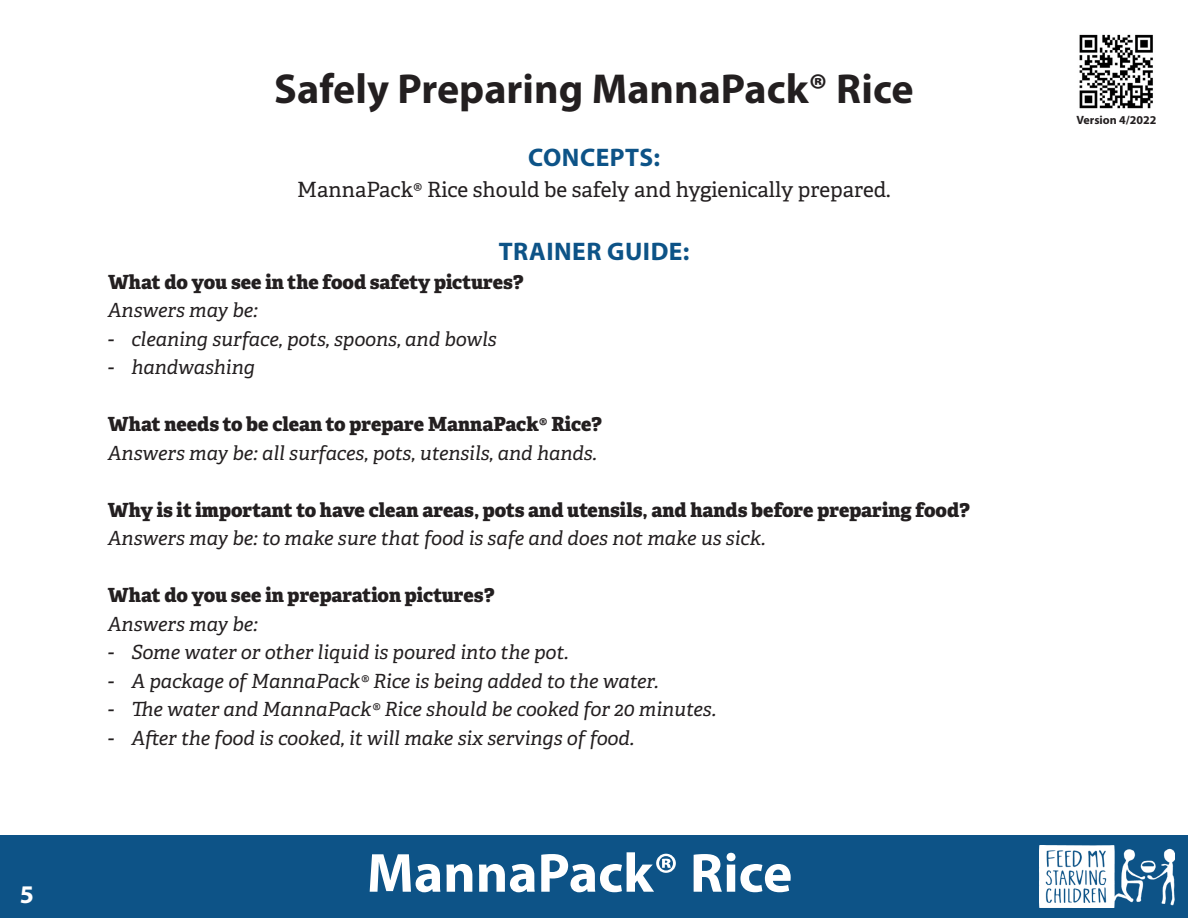
<style>
.page{position:relative;width:1188px;height:918px;background:#fff}
.page>*{position:absolute;margin:0;border:0;box-sizing:border-box;transform-origin:0 0}
.t1{font:700 55.5px "Myriad Pro";color:#fff}
.t2{font:700 42px "Myriad Pro";color:#231f20}
.t3{font:700 25.5px "Myriad Pro";letter-spacing:.02em;color:#0d5387}
.t4{font:700 25.5px "Myriad Pro";color:#fff}
.t5{font:21px "Adelle";color:#231f20}
.t6{font:italic 19.5px "Adelle";color:#231f20}
.t7{font:800 19.5px "Adelle";color:#231f20}
.t8{font:700 12px "Myriad Pro";color:#231f20}
</style>
<div class="page">
<div style="left:0;top:835px;width:1188px;height:83px;background:#0d5387"></div>
<img style="left:1040px;top:846px;width:134px;height:62px">
<img style="left:1079px;top:34px;width:74px;height:75px">
<p class="t4" style="left:20px;top:878px;width:16px">5</p>
<p class="t2" style="left:274px;top:61px;width:641px">Safely Preparing MannaPack® Rice</p>
<p class="t3" style="left:528px;top:141px;width:133px">CONCEPTS:</p>
<p class="t5" style="left:297px;top:177px;width:595px">MannaPack® Rice should be safely and hygienically prepared.</p>
<p class="t3" style="left:499px;top:235px;width:192px">TRAINER GUIDE:</p>
<p class="t7" style="left:108px;top:269px;width:417px">What do you see in the food safety pictures?</p>
<p class="t6" style="left:108px;top:298px;width:151px">Answers may be:</p>
<p class="t6" style="left:108px;top:327px;width:390px">- cleaning surface, pots, spoons, and bowls</p>
<p class="t6" style="left:108px;top:355px;width:148px">- handwashing</p>
<p class="t7" style="left:108px;top:412px;width:496px">What needs to be clean to prepare MannaPack® Rice?</p>
<p class="t6" style="left:108px;top:441px;width:491px">Answers may be: all surfaces, pots, utensils, and hands.</p>
<p class="t7" style="left:108px;top:497px;width:863px">Why is it important to have clean areas, pots and utensils, and hands before preparing food?</p>
<p class="t6" style="left:108px;top:526px;width:659px">Answers may be: to make sure that food is safe and does not make us sick.</p>
<p class="t7" style="left:108px;top:583px;width:388px">What do you see in preparation pictures?</p>
<p class="t6" style="left:108px;top:612px;width:151px">Answers may be:</p>
<p class="t6" style="left:108px;top:640px;width:462px">- Some water or other liquid is poured into the pot.</p>
<p class="t6" style="left:108px;top:669px;width:552px">- A package of MannaPack® Rice is being added to the water.</p>
<p class="t6" style="left:108px;top:697px;width:610px">- The water and MannaPack® Rice should be cooked for 20 minutes.</p>
<p class="t6" style="left:108px;top:726px;width:528px">- After the food is cooked, it will make six servings of food.</p>
<p class="t1" style="left:367px;top:837px;width:427px">MannaPack® Rice</p>
<p class="t8" style="left:1076px;top:112px;width:82px">Version 4/2022</p>
</div>
